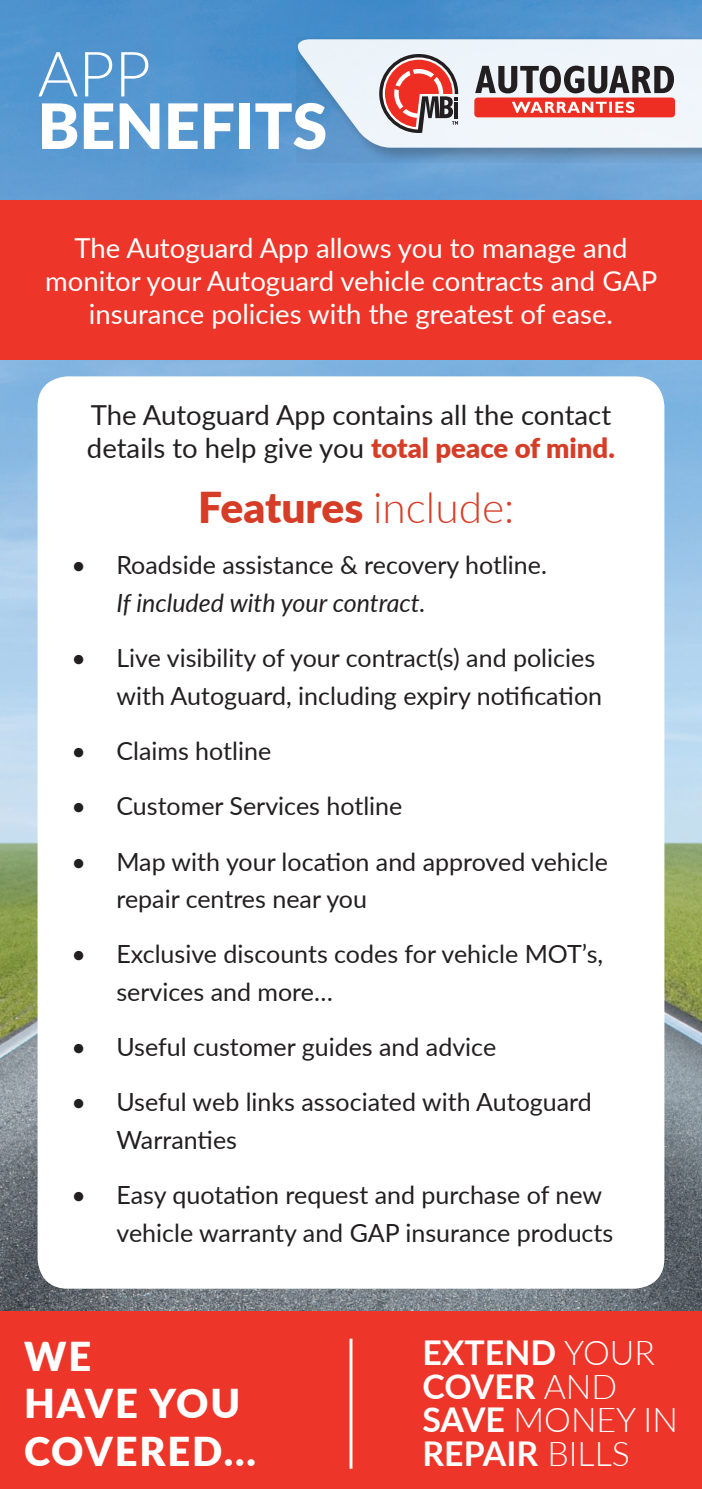
<style>
.page{position:relative;width:702px;height:1489px;background:#fff}
.page>*{position:absolute;margin:0;border:0;box-sizing:border-box;transform-origin:0 0}
.t1{font:900 62.5px "Lato";color:#fff}
.t2{font:300 62.5px "Lato";color:#fff}
.t3{font:900 42.5px "Lato";color:#d63d27}
.t4{font:900 39.75px/47.8px "Lato";letter-spacing:.05em;color:#fff}
.t5{font:700 34px/33.8px "Lato";color:#fff}
.t6{font:27.5px/33px "Lato";color:#fff;text-align:center}
.t7{font:27.5px/33px "Lato";color:#231f20}
.t8{font:25px/37.5px "Lato";color:#231f20}
.t9{font:italic 25px "Lato";color:#231f20}
.s1{font-weight:900;color:#d63d27}
.s2{font-weight:300}
</style>
<div class="page">
<img style="left:0;top:0;width:702px;height:1311px">
<div style="left:38px;top:376px;width:626px;height:912px;background:#fff;border-radius:30px"></div>
<svg style="left:296px;top:37px;width:406px;height:126px;background:#6192bf"></svg>
<svg style="left:290px;top:39px;width:412px;height:109px;fill:#edf4fa"></svg>
<svg style="left:474px;top:66px;width:201px;height:51px"></svg>
<svg style="left:379px;top:54px;width:79px;height:79px"></svg>
<div style="left:0;top:1311px;width:702px;height:177px;background:#ee3529"></div>
<div style="left:0;top:200px;width:702px;height:160px;background:#ee3529"></div>
<hr style="left:349px;top:1338px;width:3px;height:130px;background:#fff">
<h1 class="t2" style="left:38px;top:30px;width:115px">APP</h1>
<h1 class="t1" style="left:38px;top:79px;width:291px">BENEFITS</h1>
<p class="t6" style="left:45px;top:230px;width:613px">The Autoguard App allows you to manage and monitor your Autoguard vehicle contracts and GAP insurance policies with the greatest of ease.</p>
<p class="t7" style="left:87px;top:397px;width:529px">The Autoguard App contains all the contact details to help give you <span class="s1">total peace of mind.</span></p>
<h2 class="t3" style="left:198px;top:475px;width:318px">Features <span class="s2">include:</span></h2>
<p class="t8" style="left:71px;top:545px;width:477px">• Roadside assistance &amp; recovery hotline.</p>
<p class="t9" style="left:116px;top:585px;width:310px">If included with your contract.</p>
<p class="t8" style="left:71px;top:638px;width:532px;text-align:right">• Live visibility of your contract(s) and policies with Autoguard, including expiry notification</p>
<p class="t8" style="left:71px;top:731px;width:201px">• Claims hotline</p>
<p class="t8" style="left:71px;top:786px;width:332px">• Customer Services hotline</p>
<p class="t8" style="left:116px;top:841px;width:493px;text-indent:-45px">• Map with your location and approved vehicle repair centres near you</p>
<p class="t8" style="left:116px;top:934px;width:488px;text-indent:-45px">• Exclusive discounts codes for vehicle MOT’s, services and more…</p>
<p class="t8" style="left:71px;top:1027px;width:426px">• Useful customer guides and advice</p>
<p class="t8" style="left:116px;top:1082px;width:477px;text-indent:-45px">• Useful web links associated with Autoguard<br>Warranties</p>
<p class="t8" style="left:116px;top:1175px;width:498px;text-indent:-45px">• Easy quotation request and purchase of new vehicle warranty and GAP insurance products</p>
<h3 class="t4" style="left:24px;top:1330px;width:233px">WE<br>HAVE YOU<br>COVERED...</h3>
<h3 class="t5" style="left:422px;top:1333px;width:257px">EXTEND <span class="s2">YOUR<br></span>COVER <span class="s2">AND<br></span>SAVE <span class="s2">MONEY IN<br></span>REPAIR <span class="s2">BILLS</span></h3>
</div>
